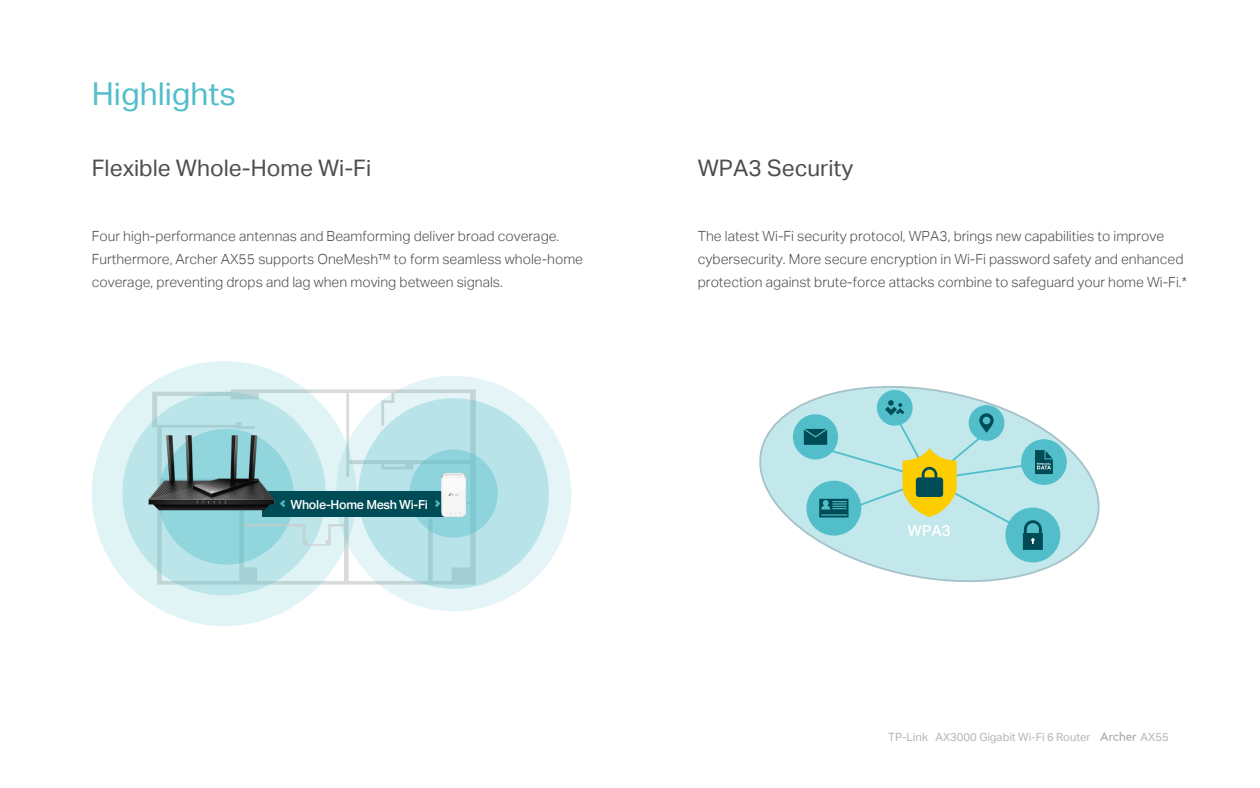
<style>
.page{position:relative;width:1260px;height:788px;background:#fff}
.page>*{position:absolute;margin:0;border:0;box-sizing:border-box;transform-origin:0 0}
.t1{font:31.5px "TP Link Aktiv Regular";color:#51beca}
.t2{font:22.75px "TP Link Aktiv Regular";color:#4d4d4d}
.t3{font:14px/22.8px "TP Link Aktiv Light";color:#4d4d4d}
.t4{font:12.42px "TP Link Aktiv Medium";letter-spacing:-.025em;color:#fff}
.t5{font:11.2px "TP Link Aktiv Regular";color:#b5b5b5}
.s1{font-size:11.38px}
</style>
<div class="page">
<svg style="left:1100px;top:731px;width:36px;height:9px"></svg>
<svg style="left:759px;top:386px;width:341px;height:196px"></svg>
<div style="left:793px;top:414px;width:45px;height:45px;background:#51beca;border-radius:50%"></div>
<div style="left:877px;top:390px;width:36px;height:35px;background:#51beca;border-radius:50%"></div>
<div style="left:1005px;top:507px;width:55px;height:55px;background:#51beca;border-radius:50%"></div>
<div style="left:1021px;top:439px;width:46px;height:46px;background:#51beca;border-radius:50%"></div>
<svg style="left:804px;top:400px;width:249px;height:150px"></svg>
<svg style="left:307px;top:389px;width:92px;height:195px"></svg>
<div style="left:336px;top:376px;width:235px;height:235px;background:#e5f5f7;border-radius:50%"></div>
<svg style="left:358px;top:398px;width:191px;height:191px;fill:#b8e4e9"></svg>
<div style="left:410px;top:449px;width:88px;height:88px;background:linear-gradient(to right,#8dd3db,#8ed2da);border-radius:50%"></div>
<svg style="left:92px;top:361px;width:265px;height:265px;fill:#e0f3f5"></svg>
<svg style="left:122px;top:392px;width:204px;height:203px;fill:#bce5ea"></svg>
<div style="left:158px;top:429px;width:136px;height:135px;background:#91d5dd;border-radius:50%"></div>
<svg style="left:244px;top:524px;width:101px;height:21px"></svg>
<div style="left:262px;top:491px;width:194px;height:25px;background:#004c56"></div>
<svg style="left:280px;top:500px;width:5px;height:7px"></svg>
<svg style="left:435px;top:500px;width:5px;height:7px"></svg>
<img style="left:442px;top:473px;width:23px;height:43px">
<img style="left:143px;top:436px;width:136px;height:81px">
<h1 class="t1" style="left:92px;top:76px;width:146px">Highlights</h1>
<h2 class="t2" style="left:92px;top:154px;width:281px">Flexible Whole-Home Wi-Fi</h2>
<p class="t3" style="left:92px;top:225px;width:493px">Four high-performance antennas and Beamforming deliver broad coverage.<br>Furthermore, Archer AX55 supports OneMesh™ to form seamless whole-home coverage, preventing drops and lag when moving between signals.</p>
<p class="t4" style="left:291px;top:497px;width:139px">Whole-Home Mesh Wi-Fi</p>
<h2 class="t2" style="left:698px;top:154px;width:157px">WPA3 Security</h2>
<p class="t3" style="left:698px;top:225px;width:491px">The latest Wi-Fi security protocol, WPA3, brings new capabilities to improve cybersecurity. More secure encryption in Wi-Fi password safety and enhanced protection against brute-force attacks combine to safeguard your home Wi-Fi.*</p>
<p class="t5" style="left:888px;top:730px;width:204px"><span class="s1">TP-Link</span> AX3000 Gigabit Wi-Fi 6 Router</p>
<p class="t5" style="left:1141px;top:730px;width:30px">AX55</p>
</div>
